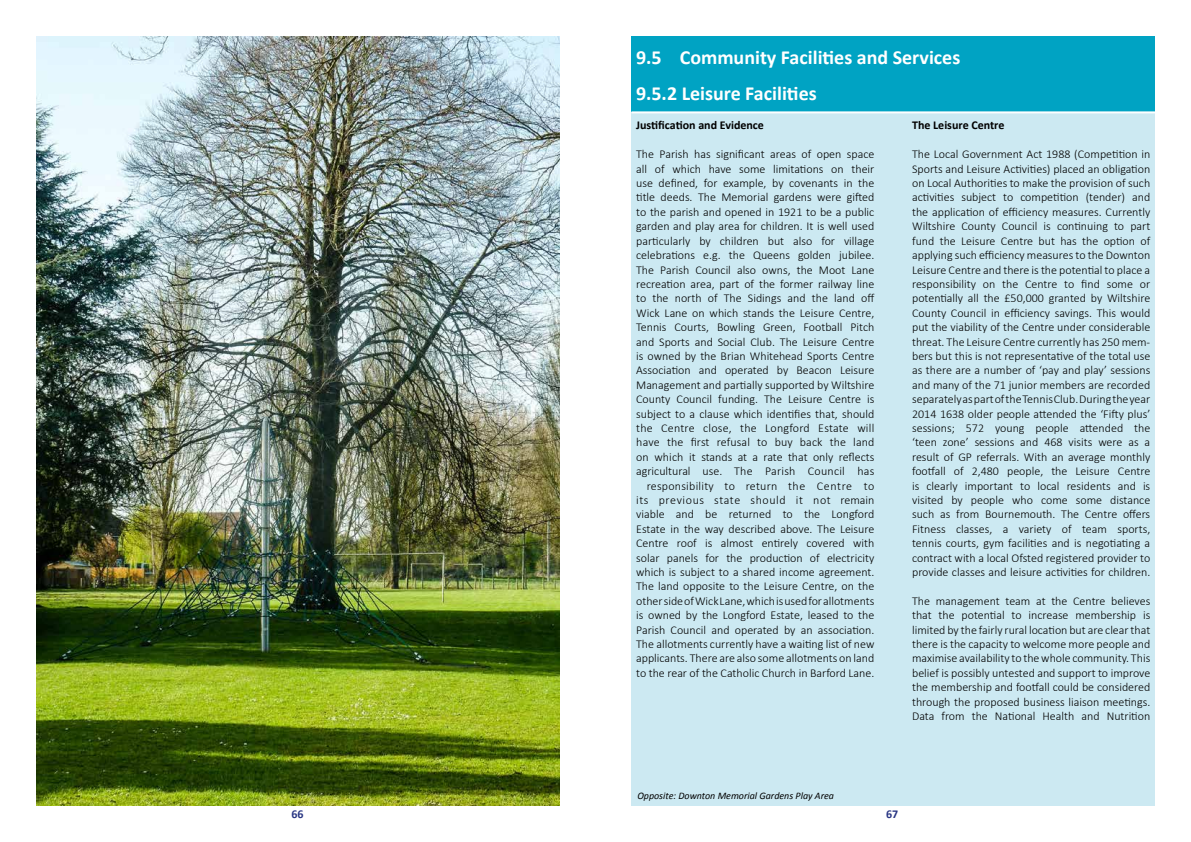
<style>
.page{position:relative;width:1191px;height:842px;background:#fff}
.page>*{position:absolute;margin:0;border:0;box-sizing:border-box;transform-origin:0 0}
.t1{font:700 20px/36px "Calibri";color:#fff}
.t2{font:300 12px/14.4px "Calibri";color:#000;text-align:justify}
.t3{font:700 12px "Calibri";color:#000}
.t4{font:700 12px "Calibri";color:#283583}
.t5{font:italic 10px "Calibri";color:#000}
</style>
<div class="page">
<div style="left:631px;top:36px;width:524px;height:75px;background:#00a3c3"></div>
<div style="left:631px;top:112px;width:524px;height:694px;background:#cce9f2"></div>
<hr style="left:631px;top:111px;width:524px;height:2px;background:#fff">
<img style="left:36px;top:36px;width:523px;height:770px">
<p class="t4" style="left:291px;top:806px;width:14px">66</p>
<h1 class="t1" style="left:636px;top:40px;width:326px">9.5 Community Facilities and Services<br>9.5.2 Leisure Facilities</h1>
<p class="t3" style="left:636px;top:118px;width:129px">Justification and Evidence</p>
<p class="t2" style="left:636px;top:147px;width:240px;text-align:right">The Parish has significant areas of open space all of which have some limitations on their use defined, for example, by covenants in the title deeds. The Memorial gardens were gifted to the parish and opened in 1921 to be a public garden and play area for children. It is well used particularly by children but also for village celebrations e.g. the Queens golden jubilee.<br>The Parish Council also owns, the Moot Lane recreation area, part of the former railway line to the north of The Sidings and the land off Wick Lane on which stands the Leisure Centre, Tennis Courts, Bowling Green, Football Pitch and Sports and Social Club. The Leisure Centre is owned by the Brian Whitehead Sports Centre Association and operated by Beacon Leisure Management and partially supported by Wiltshire County Council funding. The Leisure Centre is subject to a clause which identifies that, should the Centre close, the Longford Estate will have the first refusal to buy back the land on which it stands at a rate that only reflects agricultural use. The Parish Council has responsibility to return the Centre to its previous state should it not remain viable and be returned to the Longford Estate in the way described above. The Leisure Centre roof is almost entirely covered with solar panels for the production of electricity which is subject to a shared income agreement.<br>The land opposite to the Leisure Centre, on the other side of Wick Lane, which is used for allotments is owned by the Longford Estate, leased to the Parish Council and operated by an association.<br>The allotments currently have a waiting list of new applicants. There are also some allotments on land to the rear of the Catholic Church in Barford Lane.</p>
<p class="t3" style="left:912px;top:118px;width:94px">The Leisure Centre</p>
<p class="t2" style="left:912px;top:147px;width:240px">The Local Government Act 1988 (Competition in Sports and Leisure Activities) placed an obligation on Local Authorities to make the provision of such activities subject to competition (tender) and the application of efficiency measures. Currently Wiltshire County Council is continuing to part fund the Leisure Centre but has the option of applying such efficiency measures to the Downton Leisure Centre and there is the potential to place a responsibility on the Centre to find some or potentially all the £50,000 granted by Wiltshire County Council in efficiency savings. This would put the viability of the Centre under considerable threat. The Leisure Centre currently has 250 mem&shy;bers but this is not representative of the total use as there are a number of ‘pay and play’ sessions and many of the 71 junior members are recorded separately as part of the Tennis Club. During the year 2014 1638 older people attended the ‘Fifty plus’ sessions; 572 young people attended the ‘teen zone’ sessions and 468 visits were as a result of GP referrals. With an average monthly footfall of 2,480 people, the Leisure Centre is clearly important to local residents and is visited by people who come some distance such as from Bournemouth. The Centre offers Fitness classes, a variety of team sports, tennis courts, gym facilities and is negotiating a contract with a local Ofsted registered provider to provide classes and leisure activities for children.</p>
<p class="t2" style="left:912px;top:593px;width:240px">The management team at the Centre believes that the potential to increase membership is limited by the fairly rural location but are clear that there is the capacity to welcome more people and maximise availability to the whole community. This belief is possibly untested and support to improve the membership and footfall could be considered through the proposed business liaison meetings.<br>Data from the National Health and Nutrition</p>
<p class="t5" style="left:637px;top:789px;width:198px">Opposite: Downton Memorial Gardens Play Area</p>
<p class="t4" style="left:886px;top:806px;width:14px">67</p>
</div>
